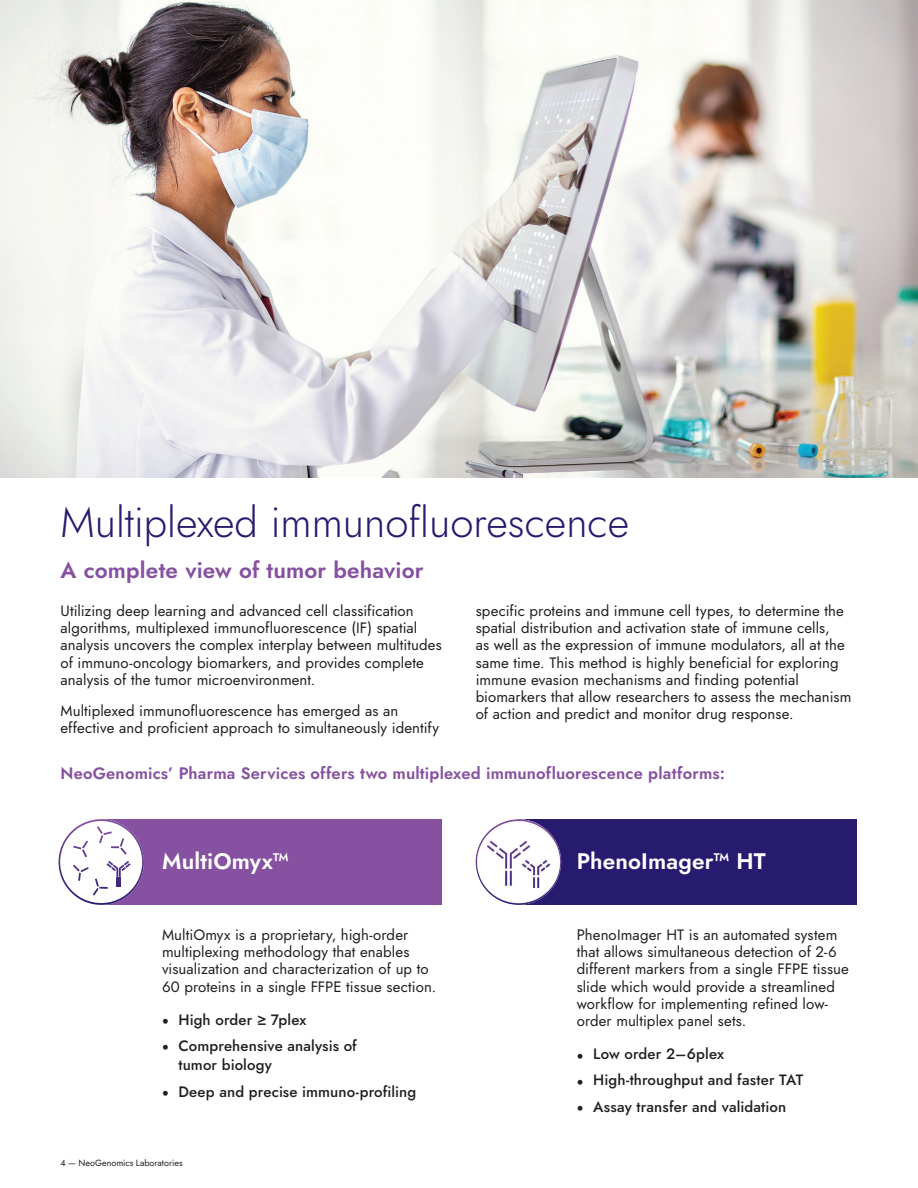
<style>
.page{position:relative;width:918px;height:1188px;background:#fff}
.page>*{position:absolute;margin:0;border:0;box-sizing:border-box;transform-origin:0 0}
.Page_Title_1{font:300 42px "Jost";color:#261b6f}
.Subhead_1{font:600 22.5px "Jost";letter-spacing:.005em;color:#8651a0}
.Subhead_1-2{font:600 22.5px "Jost";letter-spacing:.005em;color:#fff}
.Subhead_2{font:600 16.5px "Jost";letter-spacing:.01em;color:#8651a0}
.Body_2_col{font:15px/17.2px "Jost";letter-spacing:.005em;color:#231f20}
.Body{font:15px/17.2px "Jost";letter-spacing:.005em;color:#231f20}
.t1{font:500 15px/19.5px "Jost";letter-spacing:.01em;color:#231f20}
.t2{font:9px "Jost";color:#231f20}
</style>
<div class="page">
<div style="left:101px;top:819px;width:341px;height:86px;background:#8651a0"></div>
<div style="left:519px;top:819px;width:338px;height:86px;background:#261b6f"></div>
<svg style="left:59px;top:819px;width:85px;height:86px"></svg>
<img style="left:476px;top:819px;width:85px;height:86px;border-radius:43px">
<img style="left:0;top:0;width:918px;height:477px">
<p class="Page_Title_1" style="left:60px;top:494px;width:570px">Multiplexed immunofluorescence</p>
<p class="Subhead_1" style="left:60px;top:555px;width:365px">A complete view of tumor behavior</p>
<p class="Body_2_col" style="left:60px;top:602px;width:383px">Utilizing deep learning and advanced cell classification algorithms, multiplexed immunofluorescence (IF) spatial analysis uncovers the complex interplay between multitudes of immuno-oncology biomarkers, and provides complete analysis of the tumor microenvironment.</p>
<p class="Body_2_col" style="left:60px;top:702px;width:380px">Multiplexed immunofluorescence has emerged as an effective and proficient approach to simultaneously identify</p>
<p class="Body_2_col" style="left:476px;top:602px;width:377px">specific proteins and immune cell types, to determine the spatial distribution and activation state of immune cells,<br>as well as the expression of immune modulators, all at the same time. This method is highly beneficial for exploring immune evasion mechanisms and finding potential biomarkers that allow researchers to assess the mechanism of action and predict and monitor drug response.</p>
<p class="Subhead_2" style="left:60px;top:762px;width:666px">NeoGenomics’ Pharma Services offers two multiplexed immunofluorescence platforms:</p>
<p class="Subhead_1-2" style="left:162px;top:845px;width:128px">MultiOmyx™</p>
<p class="Body" style="left:162px;top:926px;width:276px">MultiOmyx is a proprietary, high-order multiplexing methodology that enables visualization and characterization of up to 60 proteins in a single FFPE tissue section.</p>
<p class="t1" style="left:162px;top:1010px;width:146px"><sub>•</sub> High order ≥ 7plex</p>
<p class="t1" style="left:178px;top:1036px;width:180px;text-indent:-16px"><sub>•</sub> Comprehensive analysis of tumor biology</p>
<p class="t1" style="left:162px;top:1082px;width:256px"><sub>•</sub> Deep and precise immuno-profiling</p>
<p class="t2" style="left:60px;top:1157px;width:124px">4 — NeoGenomics Laboratories</p>
<p class="Subhead_1-2" style="left:577px;top:845px;width:191px">PhenoImager™ HT</p>
<p class="Body" style="left:577px;top:926px;width:274px">PhenoImager HT is an automated system that allows simultaneous detection of 2-6 different markers from a single FFPE tissue slide which would provide a streamlined workflow for implementing refined low&shy;order multiplex panel sets.</p>
<p class="t1" style="left:577px;top:1044px;width:149px"><sub>•</sub> Low order 2–6plex</p>
<p class="t1" style="left:577px;top:1070px;width:228px"><sub>•</sub> High-throughput and faster TAT</p>
<p class="t1" style="left:577px;top:1097px;width:211px"><sub>•</sub> Assay transfer and validation</p>
</div>
